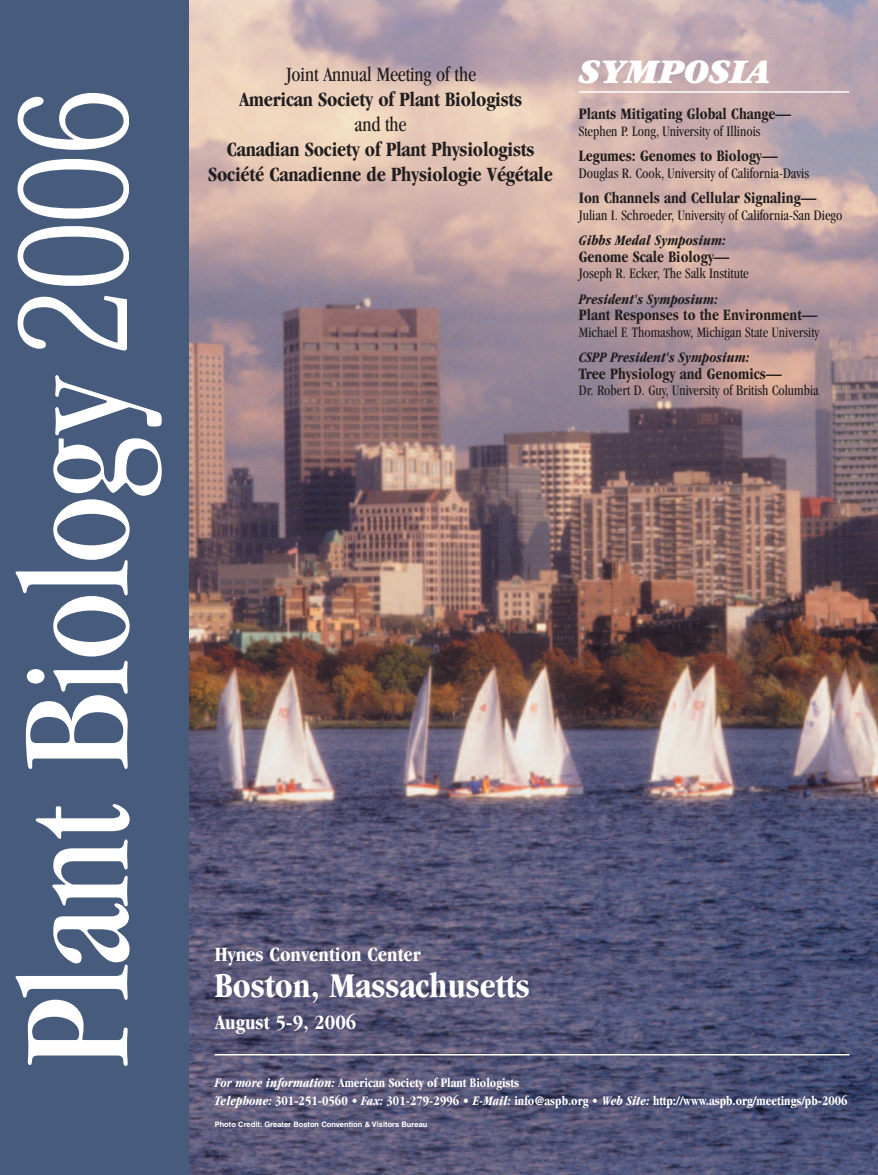
<style>
.page{position:relative;width:878px;height:1175px;background:#fff}
.page>*{position:absolute;margin:0;border:0;box-sizing:border-box;transform-origin:0 0}
.t1{font:157.5px "Garamond Book Condensed+SWCIZG";letter-spacing:-.015em;color:#fff}
.t2{font:36px "Garamond Bold Condensed+GITYIN";color:#fff}
.t3{font:36px "Garamond Ultra Italic+WRWSAJ";color:#fff;scale:.95 1}
.t4{font:21px/25.2px "Garamond Bold Condensed+GITYIN";letter-spacing:-.01em;color:#231f20;text-align:center}
.t5{font:21px "Garamond Bold Condensed+GITYIN";color:#fff}
.t6{font:21px "Garamond Book Condensed+SWCIZG";letter-spacing:-.01em;color:#231f20}
.t7{font:16.5px "Garamond Bold Condensed+GITYIN";color:#231f20;scale:.95 1}
.t8{font:15px "Garamond Book Condensed+SWCIZG";color:#231f20;scale:.95 1}
.t9{font:15px "Garamond Bold Condensed Italic+BYIOFR";color:#231f20;scale:.95 1}
.t10{font:13.5px/18px "Garamond Bold Condensed+GITYIN";color:#fff;scale:.95 1}
.t11{font:7.5px "Helvetica Bold+YQYKJH";color:#fff}
.s1{font-family:"Garamond Bold Condensed Italic+BYIOFR"}
</style>
<div class="page">
<img style="left:188px;top:0;width:690px;height:1174px">
<hr style="left:215px;top:1054px;width:634px;height:1px;background:#fff">
<div style="left:0;top:0;width:188px;height:1174px;background:#475c7c"></div>
<svg style="left:18px;top:296px;width:109px;height:55px"></svg>
<svg style="left:18px;top:226px;width:111px;height:60px"></svg>
<svg style="left:18px;top:159px;width:111px;height:60px"></svg>
<svg style="left:18px;top:93px;width:111px;height:57px"></svg>
<hr style="left:579px;top:91px;width:270px;height:2px;background:#fff">
<h1 class="t1" style="left:14px;top:1067px;width:689px;rotate:-90deg">Plant Biology</h1>
<h3 class="t6" style="left:286px;top:65px;width:191px">Joint Annual Meeting of the</h3>
<h3 class="t4" style="left:239px;top:88px;width:284px">American Society of Plant Biologists</h3>
<h3 class="t6" style="left:354px;top:116px;width:53px">and the</h3>
<h3 class="t4" style="left:208px;top:138px;width:346px">Canadian Society of Plant Physiologists<br>Société Canadienne de Physiologie Végétale</h3>
<h2 class="t3" style="left:579px;top:61px;width:204px">SYMPOSIA</h2>
<p class="t7" style="left:579px;top:108px;width:225px">Plants Mitigating Global Change—</p>
<p class="t8" style="left:579px;top:125px;width:193px">Stephen P. Long, University of Illinois</p>
<p class="t7" style="left:579px;top:150px;width:211px">Legumes: Genomes to Biology—</p>
<p class="t8" style="left:579px;top:167px;width:244px">Douglas R. Cook, University of California-Davis</p>
<p class="t7" style="left:579px;top:192px;width:251px">Ion Channels and Cellular Signaling—</p>
<p class="t8" style="left:579px;top:209px;width:279px">Julian I. Schroeder, University of California-San Diego</p>
<p class="t9" style="left:579px;top:231px;width:156px">Gibbs Medal Symposium:</p>
<p class="t7" style="left:579px;top:250px;width:160px">Genome Scale Biology—</p>
<p class="t8" style="left:579px;top:268px;width:180px">Joseph R. Ecker, The Salk Institute</p>
<p class="t9" style="left:579px;top:290px;width:148px">President's Symposium:</p>
<p class="t7" style="left:579px;top:309px;width:252px">Plant Responses to the Environment—</p>
<p class="t8" style="left:579px;top:326px;width:254px">Michael F. Thomashow, Michigan State University</p>
<p class="t9" style="left:579px;top:348px;width:181px">CSPP President's Symposium:</p>
<p class="t7" style="left:579px;top:367px;width:215px">Tree Physiology and Genomics—</p>
<p class="t8" style="left:579px;top:384px;width:254px">Dr. Robert D. Guy, University of British Columbia</p>
<h3 class="t5" style="left:215px;top:946px;width:208px">Hynes Convention Center</h3>
<h2 class="t2" style="left:215px;top:971px;width:316px">Boston, Massachusetts</h2>
<h3 class="t5" style="left:215px;top:1014px;width:143px">August 5-9, 2006</h3>
<p class="t10" style="left:215px;top:1074px;width:667px"><span class="s1">For more information:</span> American Society of Plant Biologists<br><span class="s1">Telephone:</span> 301-251-0560 • <span class="s1">Fax:</span> 301-279-2996 • <span class="s1">E-Mail:</span> info@aspb.org • <span class="s1">Web Site:</span> http://www.aspb.org/meetings/pb-2006</p>
<p class="t11" style="left:215px;top:1120px;width:214px">Photo Credit: Greater Boston Convention &amp; Visitors Bureau</p>
</div>
